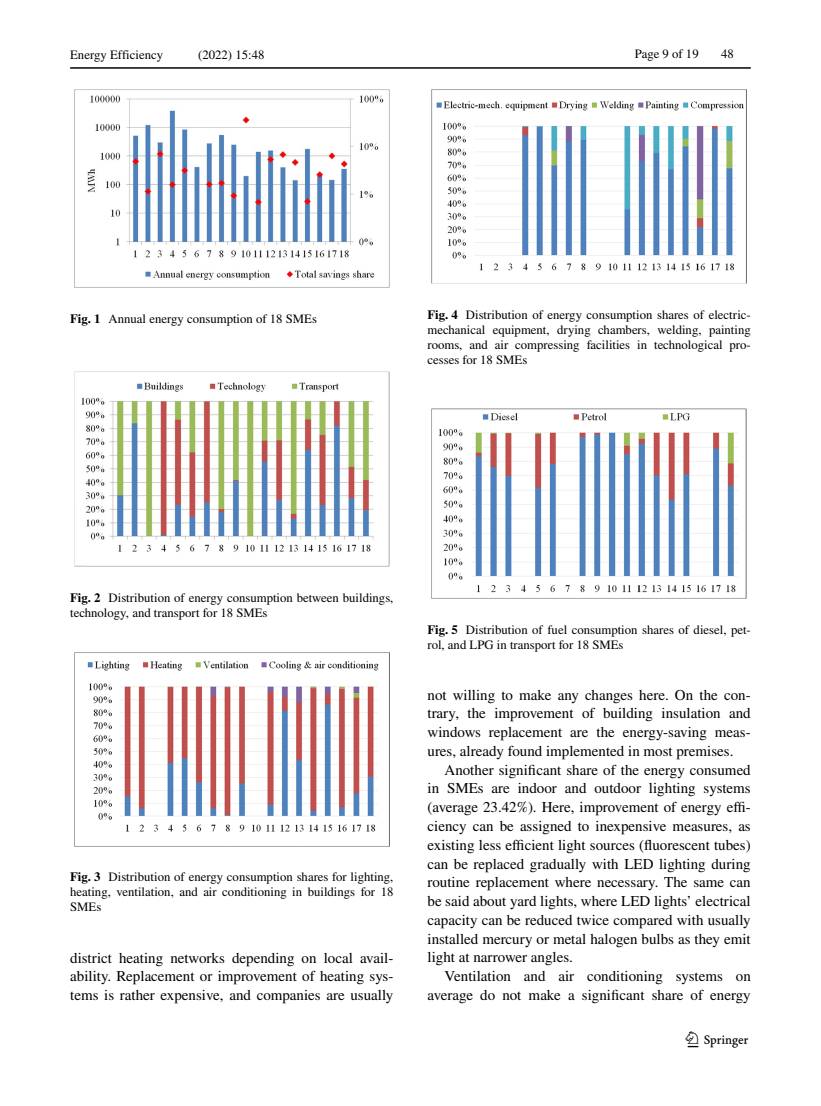
<style>
.page{position:relative;width:821px;height:1106px;background:#fff}
.page>*{position:absolute;margin:0;border:0;box-sizing:border-box;transform-origin:0 0}
.t1{font:22.5px "Springnew Regular 3";color:#000}
.t2{font:15px/18.8px "STIX";color:#000;text-align:justify}
.t3{font:12.75px/15px "STIX";color:#000}
.s1{font-weight:700}
</style>
<div class="page">
<hr style="left:70px;top:67px;width:680px;height:2px;background:#000">
<div style="left:70px;top:89px;width:323px;height:198px;background:linear-gradient(to bottom,#fff,#fff)"></div>
<img style="left:74px;top:89px;width:315px;height:198px">
<div style="left:70px;top:371px;width:323px;height:195px;background:linear-gradient(to bottom,#fff,#fff)"></div>
<img style="left:74px;top:371px;width:315px;height:195px">
<div style="left:70px;top:652px;width:323px;height:194px;background:linear-gradient(to bottom,#fff,#fff)"></div>
<img style="left:74px;top:652px;width:315px;height:194px">
<img style="left:432px;top:89px;width:314px;height:195px">
<img style="left:432px;top:408px;width:314px;height:190px">
<p class="t3" style="left:70px;top:48px;width:94px">Energy Efficiency</p>
<p class="t3" style="left:198px;top:48px;width:68px">(2022) 15:48</p>
<p class="t3" style="left:635px;top:47px;width:65px">Page 9 of 19</p>
<p class="t3" style="left:721px;top:47px;width:14px">48</p>
<p class="t3" style="left:70px;top:311px;width:248px"><span class="s1">Fig. 1</span> Annual energy consumption of 18 SMEs</p>
<p class="t3" style="left:427px;top:308px;width:325px;text-align:justify"><span class="s1">Fig. 4</span> Distribution of energy consumption shares of electric&shy;mechanical equipment, drying chambers, welding, painting rooms, and air compressing facilities in technological pro&shy;cesses for 18 SMEs</p>
<p class="t3" style="left:70px;top:590px;width:325px"><span class="s1">Fig. 2</span> Distribution of energy consumption between buildings, technology, and transport for 18 SMEs</p>
<p class="t3" style="left:70px;top:870px;width:325px;text-align:justify"><span class="s1">Fig. 3</span> Distribution of energy consumption shares for lighting, heating, ventilation, and air conditioning in buildings for 18<br>SMEs</p>
<p class="t2" style="left:70px;top:949px;width:325px">district heating networks depending on local avail&shy;ability. Replacement or improvement of heating sys&shy;tems is rather expensive, and companies are usually</p>
<p class="t3" style="left:427px;top:623px;width:325px"><span class="s1">Fig. 5</span> Distribution of fuel consumption shares of diesel, pet&shy;rol, and LPG in transport for 18 SMEs</p>
<p class="t2" style="left:427px;top:686px;width:325px">not willing to make any changes here. On the con&shy;trary, the improvement of building insulation and windows replacement are the energy-saving meas&shy;ures, already found implemented in most premises.</p>
<p class="t2" style="left:427px;top:761px;width:325px;text-indent:17px">Another significant share of the energy consumed in SMEs are indoor and outdoor lighting systems (average 23.42%). Here, improvement of energy effi&shy;ciency can be assigned to inexpensive measures, as existing less efficient light sources (fluorescent tubes) can be replaced gradually with LED lighting during routine replacement where necessary. The same can be said about yard lights, where LED lights’ electrical capacity can be reduced twice compared with usually installed mercury or metal halogen bulbs as they emit light at narrower angles.</p>
<p class="t2" style="left:427px;top:967px;width:325px;text-align:right">Ventilation and air conditioning systems on average do not make a significant share of energy</p>
<h1 class="t1" style="left:687px;top:1031px;width:62px">1 3</h1>
</div>
